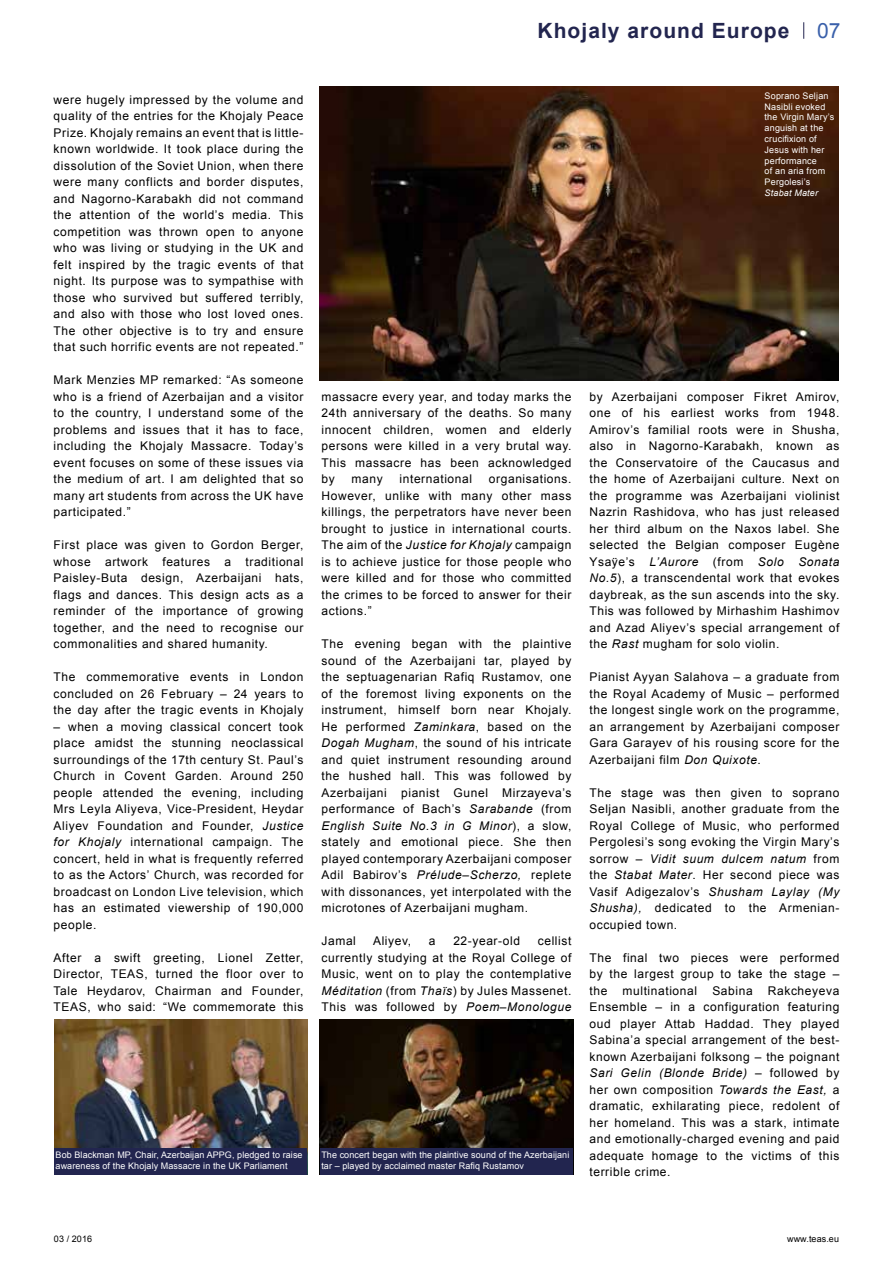
<style>
.page{position:relative;width:893px;height:1263px;background:#fff}
.page>*{position:absolute;margin:0;border:0;box-sizing:border-box;transform-origin:0 0}
.t1{font:700 21px "Arial";letter-spacing:.05em;color:#22254f}
.t2{font:21px "Arial";color:#3a60aa}
.t3{font:12px/16.5px "Arial";letter-spacing:.05em;color:#000;text-align:justify}
.t4{font:9px/10.8px "Arial";letter-spacing:.01em;color:#fff}
.t5{font:9px "Arial";letter-spacing:.01em;color:#000}
.t6{font:italic 9px "Arial";letter-spacing:.02em;color:#fff}
.s1{font-style:italic}
</style>
<div class="page">
<svg style="left:803px;top:22px;width:1px;height:17px"></svg>
<img style="left:54px;top:1019px;width:253px;height:129px">
<div style="left:54px;top:1148px;width:253px;height:27px;background:#22254f"></div>
<img style="left:320px;top:1019px;width:253px;height:129px">
<div style="left:320px;top:1148px;width:253px;height:27px;background:#22254f"></div>
<img style="left:320px;top:86px;width:519px;height:295px">
<h1 class="t1" style="left:537px;top:16px;width:254px">Khojaly around Europe</h1>
<h1 class="t2" style="left:817px;top:17px;width:25px">07</h1>
<p class="t3" style="left:54px;top:91px;width:251px">were hugely impressed by the volume and quality of the entries for the Khojaly Peace Prize. Khojaly remains an event that is little&shy;known worldwide. It took place during the dissolution of the Soviet Union, when there were many conflicts and border disputes, and Nagorno-Karabakh did not command the attention of the world’s media. This competition was thrown open to anyone who was living or studying in the UK and felt inspired by the tragic events of that night. Its purpose was to sympathise with those who survived but suffered terribly, and also with those who lost loved ones.<br>The other objective is to try and ensure that such horrific events are not repeated.”</p>
<p class="t3" style="left:54px;top:372px;width:251px">Mark Menzies MP remarked: “As someone who is a friend of Azerbaijan and a visitor to the country, I understand some of the problems and issues that it has to face, including the Khojaly Massacre. Today’s event focuses on some of these issues via the medium of art. I am delighted that so many art students from across the UK have participated.”</p>
<p class="t3" style="left:54px;top:537px;width:251px">First place was given to Gordon Berger, whose artwork features a traditional Paisley-Buta design, Azerbaijani hats, flags and dances. This design acts as a reminder of the importance of growing together, and the need to recognise our commonalities and shared humanity.</p>
<p class="t3" style="left:54px;top:669px;width:251px">The commemorative events in London concluded on 26 February – 24 years to the day after the tragic events in Khojaly</p>
<p class="t3" style="left:54px;top:718px;width:251px">– when a moving classical concert took place amidst the stunning neoclassical surroundings of the 17th century St. Paul’s Church in Covent Garden. Around 250 people attended the evening, including Mrs Leyla Aliyeva, Vice-President, Heydar Aliyev Foundation and Founder, <span class="s1">Justice for Khojaly</span> international campaign. The concert, held in what is frequently referred to as the Actors’ Church, was recorded for broadcast on London Live television, which has an estimated viewership of 190,000 people.</p>
<p class="t3" style="left:54px;top:949px;width:251px">After a swift greeting, Lionel Zetter, Director, TEAS, turned the floor over to Tale Heydarov, Chairman and Founder, TEAS, who said: “We commemorate this</p>
<p class="t3" style="left:322px;top:388px;width:251px">massacre every year, and today marks the 24th anniversary of the deaths. So many innocent children, women and elderly persons were killed in a very brutal way.<br>This massacre has been acknowledged by</p>
<p class="t3" style="left:322px;top:471px;width:251px;text-indent:167px">organisations.<br>However, unlike with many other mass killings, the perpetrators have never been brought to justice in international courts.<br>The aim of the <span class="s1">Justice for Khojaly</span> campaign is to achieve justice for those people who were killed and for those who committed the crimes to be forced to answer for their actions.”</p>
<p class="t3" style="left:322px;top:636px;width:251px">The evening began with the plaintive sound of the Azerbaijani tar, played by the septuagenarian Rafiq Rustamov, one of the foremost living exponents on the instrument, himself born near Khojaly.<br>He performed <span class="s1">Zaminkara</span>, based on the <span class="s1">Dogah Mugham</span>, the sound of his intricate and quiet instrument resounding around the hushed hall. This was followed by Azerbaijani pianist Gunel Mirzayeva’s performance of Bach’s <span class="s1">Sarabande</span> (from <span class="s1">English Suite No.3 in G Minor</span>), a slow, stately and emotional piece. She then played contemporary Azerbaijani composer Adil Babirov’s <span class="s1">Prélude–Scherzo,</span> replete with dissonances, yet interpolated with the microtones of Azerbaijani mugham.</p>
<p class="t3" style="left:322px;top:933px;width:36px">Jamal</p>
<p class="t3" style="left:373px;top:933px;width:40px">Aliyev,</p>
<p class="t3" style="left:429px;top:933px;width:8px">a</p>
<p class="t3" style="left:453px;top:933px;width:68px">22-year-old</p>
<p class="t3" style="left:352px;top:471px;width:33px">many</p>
<p class="t3" style="left:400px;top:471px;width:74px">international</p>
<p class="t3" style="left:322px;top:933px;width:251px;text-indent:216px">cellist currently studying at the Royal College of Music, went on to play the contemplative <span class="s1">Méditation</span> (from <span class="s1">Thaïs</span>) by Jules Massenet.<br>This was followed by <span class="s1">Poem–Monologue</span></p>
<p class="t4" style="left:56px;top:1149px;width:248px">Bob Blackman MP, Chair, Azerbaijan APPG, pledged to raise awareness of the Khojaly Massacre in the UK Parliament</p>
<p class="t4" style="left:321px;top:1149px;width:250px">The concert began with the plaintive sound of the Azerbaijani tar – played by acclaimed master Rafiq Rustamov</p>
<p class="t4" style="left:765px;top:90px;width:71px">Soprano Seljan<br>Nasibli evoked the Virgin Mary’s anguish at the crucifixion of<br>Jesus with her performance<br>of an aria from<br>Pergolesi’s</p>
<p class="t6" style="left:765px;top:187px;width:55px">Stabat Mater</p>
<p class="t3" style="left:589px;top:388px;width:251px">by Azerbaijani composer Fikret Amirov, one of his earliest works from 1948.<br>Amirov’s familial roots were in Shusha, also in Nagorno-Karabakh, known as the Conservatoire of the Caucasus and the home of Azerbaijani culture. Next on the programme was Azerbaijani violinist Nazrin Rashidova, who has just released her third album on the Naxos label. She selected the Belgian composer Eugène Ysaÿe’s <span class="s1">L’Aurore</span> (from <span class="s1">Solo Sonata No.5</span>), a transcendental work that evokes daybreak, as the sun ascends into the sky.<br>This was followed by Mirhashim Hashimov and Azad Aliyev’s special arrangement of the <span class="s1">Rast</span> mugham for solo violin.</p>
<p class="t3" style="left:589px;top:669px;width:251px">Pianist Ayyan Salahova – a graduate from the Royal Academy of Music – performed the longest single work on the programme, an arrangement by Azerbaijani composer Gara Garayev of his rousing score for the Azerbaijani film <span class="s1">Don Quixote</span>.</p>
<p class="t3" style="left:589px;top:784px;width:251px">The stage was then given to soprano Seljan Nasibli, another graduate from the Royal College of Music, who performed Pergolesi’s song evoking the Virgin Mary’s sorrow – <span class="s1">Vidit suum dulcem natum</span> from the <span class="s1">Stabat Mater</span>. Her second piece was Vasif Adigezalov’s <span class="s1">Shusham Laylay (My Shusha),</span> dedicated to the Armenian&shy;occupied town.</p>
<p class="t3" style="left:589px;top:949px;width:251px">The final two pieces were performed by the largest group to take the stage – the</p>
<p class="t3" style="left:623px;top:982px;width:76px">multinational</p>
<p class="t3" style="left:712px;top:982px;width:42px">Sabina</p>
<p class="t3" style="left:589px;top:982px;width:251px;text-indent:178px">Rakcheyeva Ensemble – in a configuration featuring oud player Attab Haddad. They played Sabina’a special arrangement of the best&shy;known Azerbaijani folksong – the poignant <span class="s1">Sari Gelin (Blonde Bride)</span> – followed by her own composition <span class="s1">Towards the East,</span> a dramatic, exhilarating piece, redolent of her homeland. This was a stark, intimate and emotionally-charged evening and paid adequate homage to the victims of this terrible crime.</p>
<p class="t5" style="left:54px;top:1233px;width:40px">03 / 2016</p>
<p class="t5" style="left:787px;top:1233px;width:53px">www.teas.eu</p>
</div>
